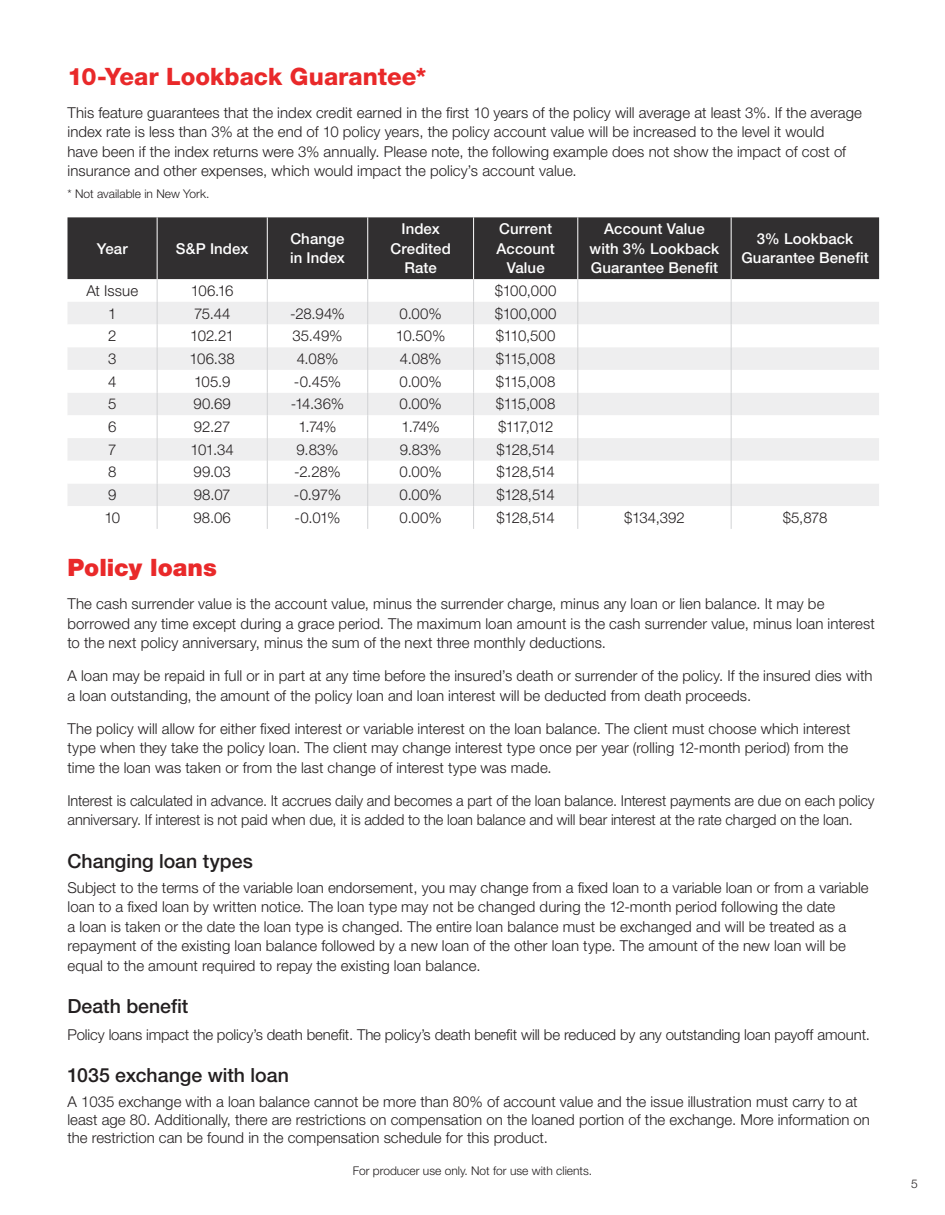
<style>
.page{position:relative;width:945px;height:1215px;background:#fff}
.page>*{position:absolute;margin:0;border:0;box-sizing:border-box;transform-origin:0 0}
.t1{font:800 24px "Helvetica Neue LT Std";color:#e9292a}
.t2{font:900 24px "Helvetica Neue LT Std";color:#e9292a}
.subhead{font:500 19.5px "Helvetica Neue LT Std";color:#231f20}
.first_paragraph{font:300 15px/19.5px "Helvetica Neue LT Std";letter-spacing:.005em;color:#231f20}
.t3{font:500 15px/19.5px "Helvetica Neue LT Std";letter-spacing:.005em;color:#fff;text-align:center}
.t4{font:300 12px "Helvetica Neue LT Std";color:#231f20}
</style>
<div class="page">
<div style="left:68px;top:217px;width:811px;height:62px;background:#312f30"></div>
<div style="left:68px;top:302px;width:811px;height:23px;background:#eeeeef"></div>
<svg style="left:68px;top:325px;width:811px;height:204px"></svg>
<hr style="left:157px;top:217px;width:1px;height:62px;background:#fff">
<hr style="left:267px;top:217px;width:1px;height:62px;background:#fff">
<hr style="left:367px;top:217px;width:1px;height:62px;background:#fff">
<hr style="left:473px;top:217px;width:1px;height:62px;background:#fff">
<hr style="left:577px;top:217px;width:1px;height:62px;background:#fff">
<hr style="left:731px;top:217px;width:1px;height:62px;background:#fff">
<svg style="left:157px;top:279px;width:1px;height:250px"></svg>
<svg style="left:267px;top:279px;width:1px;height:250px"></svg>
<svg style="left:367px;top:279px;width:1px;height:250px"></svg>
<svg style="left:473px;top:279px;width:1px;height:250px"></svg>
<svg style="left:577px;top:279px;width:1px;height:250px"></svg>
<svg style="left:731px;top:279px;width:1px;height:250px"></svg>
<p class="t1" style="left:68px;top:62px;width:360px">10-Year Lookback Guarantee*</p>
<p class="first_paragraph" style="left:68px;top:102px;width:796px">This feature guarantees that the index credit earned in the first 10 years of the policy will average at least 3%. If the average index rate is less than 3% at the end of 10 policy years, the policy account value will be increased to the level it would<br>have been if the index returns were 3% annually. Please note, the following example does not show the impact of cost of insurance and other expenses, which would impact the policy’s account value.</p>
<p class="t4" style="left:68px;top:186px;width:143px">* Not available in New York.</p>
<p class="t3" style="left:97px;top:238px;width:32px">Year</p>
<p class="t3" style="left:176px;top:238px;width:74px">S&amp;P Index</p>
<p class="t3" style="left:290px;top:229px;width:56px;text-align:left">Change in Index</p>
<p class="t3" style="left:390px;top:219px;width:62px">Index<br>Credited<br>Rate</p>
<p class="t3" style="left:497px;top:219px;width:60px">Current<br>Account<br>Value</p>
<p class="t3" style="left:590px;top:219px;width:131px">Account Value with 3% Lookback<br>Guarantee Benefit</p>
<p class="t3" style="left:741px;top:229px;width:129px">3% Lookback<br>Guarantee Benefit</p>
<p class="first_paragraph" style="left:86px;top:280px;width:53px">At Issue</p>
<p class="first_paragraph" style="left:191px;top:280px;width:44px">106.16</p>
<p class="first_paragraph" style="left:495px;top:280px;width:63px">$100,000</p>
<p class="first_paragraph" style="left:108px;top:303px;width:10px">1</p>
<p class="first_paragraph" style="left:194px;top:303px;width:38px">75.44</p>
<p class="first_paragraph" style="left:290px;top:303px;width:56px">-28.94%</p>
<p class="first_paragraph" style="left:400px;top:303px;width:44px">0.00%</p>
<p class="first_paragraph" style="left:495px;top:303px;width:63px">$100,000</p>
<p class="first_paragraph" style="left:108px;top:326px;width:10px">2</p>
<p class="first_paragraph" style="left:190px;top:326px;width:45px">102.21</p>
<p class="first_paragraph" style="left:293px;top:326px;width:51px">35.49%</p>
<p class="first_paragraph" style="left:396px;top:326px;width:51px">10.50%</p>
<p class="first_paragraph" style="left:496px;top:326px;width:61px">$110,500</p>
<p class="first_paragraph" style="left:108px;top:349px;width:10px">3</p>
<p class="first_paragraph" style="left:190px;top:349px;width:47px">106.38</p>
<p class="first_paragraph" style="left:297px;top:349px;width:43px">4.08%</p>
<p class="first_paragraph" style="left:400px;top:349px;width:43px">4.08%</p>
<p class="first_paragraph" style="left:496px;top:349px;width:61px">$115,008</p>
<p class="first_paragraph" style="left:108px;top:371px;width:10px">4</p>
<p class="first_paragraph" style="left:194px;top:371px;width:38px">105.9</p>
<p class="first_paragraph" style="left:294px;top:371px;width:49px">-0.45%</p>
<p class="first_paragraph" style="left:400px;top:371px;width:44px">0.00%</p>
<p class="first_paragraph" style="left:496px;top:371px;width:61px">$115,008</p>
<p class="first_paragraph" style="left:108px;top:394px;width:10px">5</p>
<p class="first_paragraph" style="left:194px;top:394px;width:39px">90.69</p>
<p class="first_paragraph" style="left:291px;top:394px;width:55px">-14.36%</p>
<p class="first_paragraph" style="left:400px;top:394px;width:44px">0.00%</p>
<p class="first_paragraph" style="left:496px;top:394px;width:61px">$115,008</p>
<p class="first_paragraph" style="left:108px;top:417px;width:10px">6</p>
<p class="first_paragraph" style="left:194px;top:417px;width:38px">92.27</p>
<p class="first_paragraph" style="left:298px;top:417px;width:40px">1.74%</p>
<p class="first_paragraph" style="left:402px;top:417px;width:40px">1.74%</p>
<p class="first_paragraph" style="left:498px;top:417px;width:57px">$117,012</p>
<p class="first_paragraph" style="left:108px;top:439px;width:10px">7</p>
<p class="first_paragraph" style="left:191px;top:439px;width:45px">101.34</p>
<p class="first_paragraph" style="left:297px;top:439px;width:43px">9.83%</p>
<p class="first_paragraph" style="left:400px;top:439px;width:43px">9.83%</p>
<p class="first_paragraph" style="left:497px;top:439px;width:60px">$128,514</p>
<p class="first_paragraph" style="left:108px;top:462px;width:10px">8</p>
<p class="first_paragraph" style="left:194px;top:462px;width:39px">99.03</p>
<p class="first_paragraph" style="left:294px;top:462px;width:48px">-2.28%</p>
<p class="first_paragraph" style="left:400px;top:462px;width:44px">0.00%</p>
<p class="first_paragraph" style="left:497px;top:462px;width:60px">$128,514</p>
<p class="first_paragraph" style="left:108px;top:485px;width:10px">9</p>
<p class="first_paragraph" style="left:194px;top:485px;width:38px">98.07</p>
<p class="first_paragraph" style="left:294px;top:485px;width:49px">-0.97%</p>
<p class="first_paragraph" style="left:400px;top:485px;width:44px">0.00%</p>
<p class="first_paragraph" style="left:497px;top:485px;width:60px">$128,514</p>
<p class="first_paragraph" style="left:104px;top:508px;width:17px">10</p>
<p class="first_paragraph" style="left:193px;top:508px;width:39px">98.06</p>
<p class="first_paragraph" style="left:295px;top:508px;width:48px">-0.01%</p>
<p class="first_paragraph" style="left:400px;top:508px;width:44px">0.00%</p>
<p class="first_paragraph" style="left:497px;top:508px;width:60px">$128,514</p>
<p class="first_paragraph" style="left:624px;top:508px;width:62px">$134,392</p>
<p class="first_paragraph" style="left:783px;top:508px;width:46px">$5,878</p>
<p class="t2" style="left:67px;top:553px;width:151px">Policy loans</p>
<p class="first_paragraph" style="left:67px;top:594px;width:809px">The cash surrender value is the account value, minus the surrender charge, minus any loan or lien balance. It may be borrowed any time except during a grace period. The maximum loan amount is the cash surrender value, minus loan interest to the next policy anniversary, minus the sum of the next three monthly deductions.</p>
<p class="first_paragraph" style="left:67px;top:666px;width:807px">A loan may be repaid in full or in part at any time before the insured’s death or surrender of the policy. If the insured dies with a loan outstanding, the amount of the policy loan and loan interest will be deducted from death proceeds.</p>
<p class="first_paragraph" style="left:67px;top:718px;width:785px">The policy will allow for either fixed interest or variable interest on the loan balance. The client must choose which interest type when they take the policy loan. The client may change interest type once per year (rolling 12-month period) from the time the loan was taken or from the last change of interest type was made.</p>
<p class="first_paragraph" style="left:67px;top:790px;width:809px">Interest is calculated in advance. It accrues daily and becomes a part of the loan balance. Interest payments are due on each policy anniversary. If interest is not paid when due, it is added to the loan balance and will bear interest at the rate charged on the loan.</p>
<p class="subhead" style="left:67px;top:849px;width:187px">Changing loan types</p>
<p class="first_paragraph" style="left:67px;top:877px;width:803px">Subject to the terms of the variable loan endorsement, you may change from a fixed loan to a variable loan or from a variable loan to a fixed loan by written notice. The loan type may not be changed during the 12-month period following the date<br>a loan is taken or the date the loan type is changed. The entire loan balance must be exchanged and will be treated as a repayment of the existing loan balance followed by a new loan of the other loan type. The amount of the new loan will be equal to the amount required to repay the existing loan balance.</p>
<p class="subhead" style="left:67px;top:995px;width:122px">Death benefit</p>
<p class="first_paragraph" style="left:67px;top:1024px;width:804px">Policy loans impact the policy’s death benefit. The policy’s death benefit will be reduced by any outstanding loan payoff amount.</p>
<p class="subhead" style="left:67px;top:1064px;width:223px">1035 exchange with loan</p>
<p class="first_paragraph" style="left:67px;top:1093px;width:804px;line-height:18px">A 1035 exchange with a loan balance cannot be more than 80% of account value and the issue illustration must carry to at least age 80. Additionally, there are restrictions on compensation on the loaned portion of the exchange. More information on the restriction can be found in the compensation schedule for this product.</p>
<p class="t4" style="left:353px;top:1163px;width:241px">For producer use only. Not for use with clients.</p>
<p class="t4" style="left:911px;top:1176px;width:8px">5</p>
</div>
